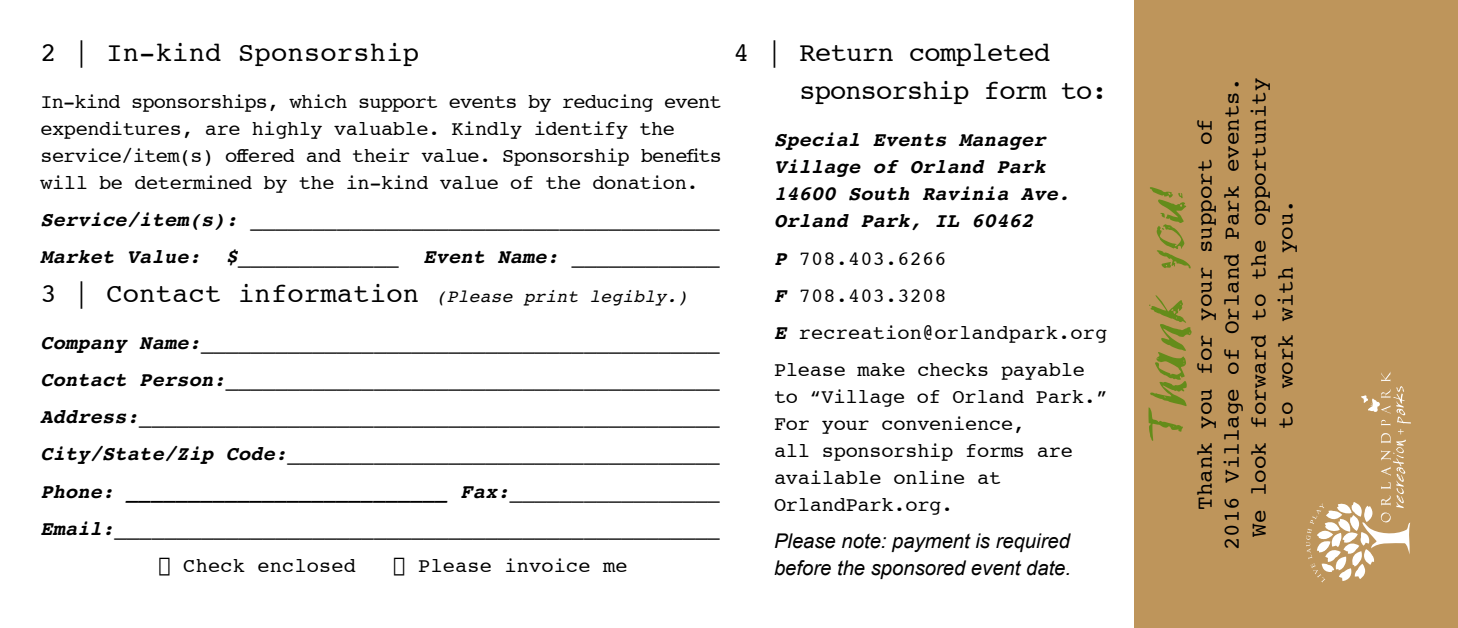
<style>
.page{position:relative;width:1458px;height:628px;background:#fff}
.page>*{position:absolute;margin:0;border:0;box-sizing:border-box;transform-origin:0 0}
.t1{font:60.75px "Chalk Paint";color:#648c1a}
.t2{font:27px/38.2px "Courier";letter-spacing:-.02em;color:#000}
.t3{font:27px "Courier";letter-spacing:.01em;color:#000}
.t4{font:22.5px "Courier";color:#000}
.t5{font:20.25px/27px "Courier";letter-spacing:-.02em;color:#000}
.t6{font:italic 700 20.25px/27px "Courier";letter-spacing:.01em;color:#000}
.t7{font:20.25px/37.1px "Courier";letter-spacing:.01em;color:#000}
.t8{font:italic 20.25px/27px "Arial";color:#000}
.t9{font:italic 18px "Courier";letter-spacing:.01em;color:#000}
.s1{font-weight:700;font-style:italic}
.s2{font-style:normal;font-size:27px}
.s3{font-weight:400;font-style:normal}
</style>
<div class="page">
<div style="left:1134px;top:0;width:324px;height:628px;background:#be955b"></div>
<svg style="left:1306px;top:372px;width:105px;height:210px"></svg>
<p class="t3" style="left:40px;top:31px;width:380px">2 | In-kind Sponsorship</p>
<p class="t5" style="left:40px;top:88px;width:683px">In-kind sponsorships, which support events by reducing event expenditures, are highly valuable. Kindly identify the service/item(s) offered and their value. Sponsorship benefits will be determined by the in-kind value of the donation.</p>
<p class="t5" style="left:40px;top:201px;width:681px;line-height:37.1px"><span class="s1">Service/item(s):</span> ______________________________________<br><span class="s1">Market Value: $</span>_____________ <span class="s1">Event Name:</span> ____________</p>
<p class="t9" style="left:40px;top:282px;width:649px"><span class="s2">3 | Contact information</span> (Please print legibly.)</p>
<p class="t5" style="left:40px;top:328px;width:681px"><span class="s1">Company Name:</span>__________________________________________</p>
<p class="t5" style="left:40px;top:366px;width:681px"><span class="s1">Contact Person:</span>________________________________________</p>
<p class="t5" style="left:40px;top:403px;width:681px"><span class="s1">Address:</span>_______________________________________________</p>
<p class="t5" style="left:40px;top:440px;width:681px"><span class="s1">City/State/Zip Code:</span>___________________________________</p>
<p class="t6" style="left:40px;top:477px;width:681px">Phone: __________________________ Fax:<span class="s3">_________________</span></p>
<p class="t5" style="left:40px;top:514px;width:681px"><span class="s1">Email:</span>_________________________________________________</p>
<p class="t7" style="left:159px;top:546px;width:199px">❏ Check enclosed</p>
<p class="t7" style="left:393px;top:546px;width:236px">❏ Please invoice me</p>
<p class="t2" style="left:799px;top:33px;width:310px;text-indent:-66px">4 | Return completed sponsorship form to:</p>
<p class="t6" style="left:774px;top:126px;width:298px">Special Events Manager<br>Village of Orland Park<br>14600 South Ravinia Ave.<br>Orland Park, IL 60462</p>
<p class="t7" style="left:774px;top:239px;width:335px"><span class="s1">P</span> 708.403.6266<br><span class="s1">F</span> 708.403.3208<br><span class="s1">E</span> recreation@orlandpark.org<br>Please make checks payable</p>
<p class="t5" style="left:774px;top:382px;width:335px">to “Village of Orland Park.”<br>For your convenience,<br>all sponsorship forms are available online at<br>OrlandPark.org.</p>
<p class="t8" style="left:774px;top:528px;width:299px">Please note: payment is required before the sponsored event date.</p>
<p class="t4" style="left:1214px;top:550px;width:474px;rotate:-90deg">2016 Village of Orland Park events.</p>
<p class="t4" style="left:1241px;top:537px;width:461px;rotate:-90deg">We look forward to the opportunity</p>
<p class="t4" style="left:1187px;top:510px;width:393px;rotate:-90deg">Thank you for your support of</p>
<p class="t1" style="left:1144px;top:441px;width:256px;rotate:-90deg">Thank you!</p>
<p class="t4" style="left:1268px;top:429px;width:231px;rotate:-90deg">to work with you.</p>
</div>
